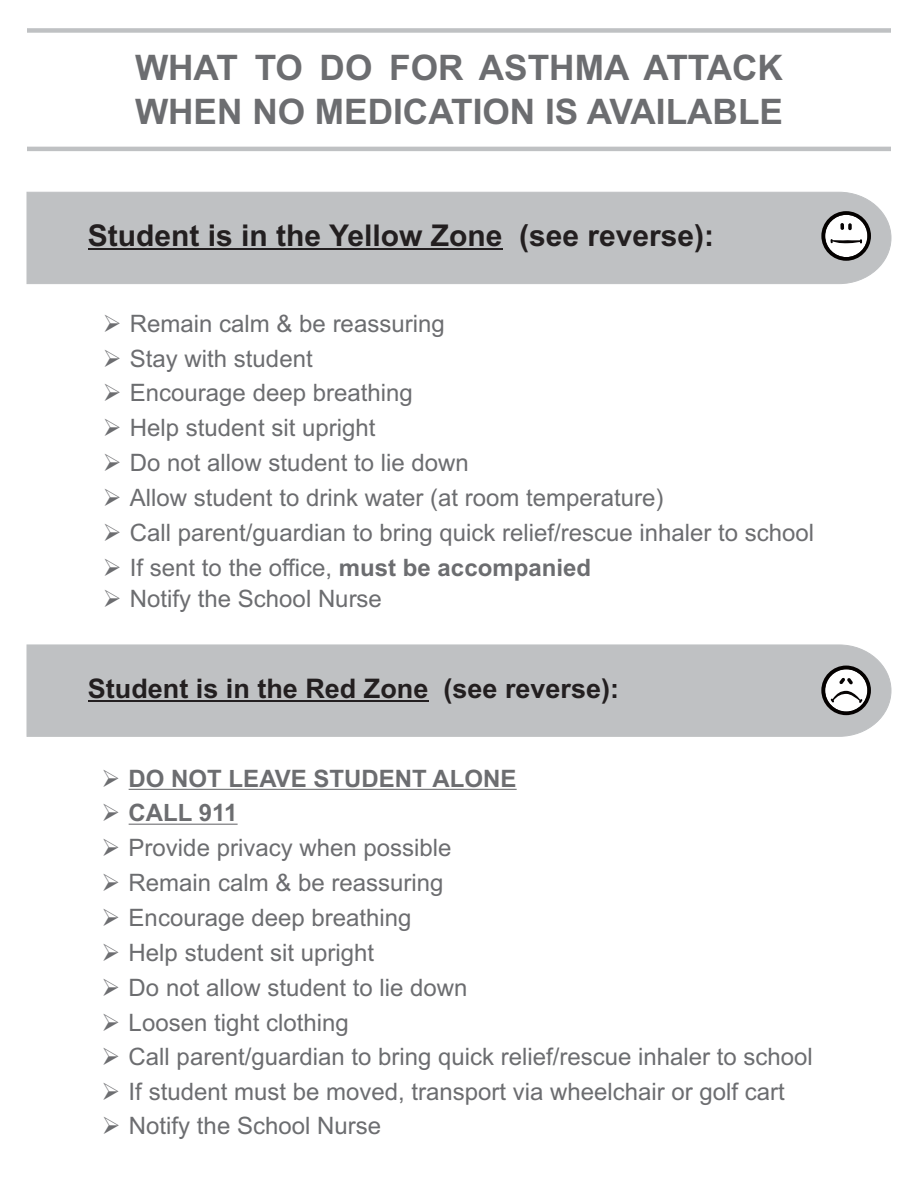
<style>
.page{position:relative;width:918px;height:1188px;background:#fff}
.page>*{position:absolute;margin:0;border:0;box-sizing:border-box;transform-origin:0 0}
.t1{font:700 35.25px/44.1px "Arial";color:#6c6d70}
.t2{font:700 30px "Arial";color:#231f20}
.t3{font:700 27px "Arial";color:#231f20}
.t4{font:24px/34.8px "Arial";color:#6c6d70}
.t5{font:700 24px/34.8px "Arial";color:#6c6d70}
.s1{font-weight:700}
</style>
<div class="page">
<hr style="left:129px;top:789px;width:388px;height:1px;background:#6c6d70">
<hr style="left:129px;top:824px;width:109px;height:1px;background:#6c6d70">
<div style="left:26px;top:191px;width:866px;height:93px;background:#bfc1c3"></div>
<div style="left:26px;top:644px;width:866px;height:93px;background:#bfc1c3"></div>
<hr style="left:88px;top:248px;width:414px;height:2px;background:#231f20">
<hr style="left:88px;top:700px;width:340px;height:1px;background:#231f20">
<hr style="left:27px;top:147px;width:864px;height:4px;background:#bfc1c3">
<div style="left:27px;top:28px;width:864px;height:5px;background:#bfc1c3"></div>
<div style="left:824px;top:214px;width:44px;height:44px;background:#fff;border-radius:50%"></div>
<svg style="left:840px;top:223px;width:12px;height:7px"></svg>
<svg style="left:831px;top:239px;width:31px;height:5px"></svg>
<div style="left:824px;top:668px;width:44px;height:45px;background:#fff;border-radius:50%"></div>
<svg style="left:839px;top:678px;width:14px;height:7px"></svg>
<svg style="left:831px;top:691px;width:31px;height:12px"></svg>
<div style="left:821px;top:211px;width:50px;height:50px;border:4px solid #040100;border-radius:50%"></div>
<div style="left:821px;top:666px;width:50px;height:49px;border:4px solid #040100;border-radius:50%"></div>
<h1 class="t1" style="left:135px;top:49px;width:650px">WHAT TO DO FOR ASTHMA ATTACK<br>WHEN NO MEDICATION IS AVAILABLE</h1>
<p class="t2" style="left:88px;top:224px;width:628px">Student is in the Yellow Zone (see reverse):</p>
<p class="t4" style="left:130px;top:308px;width:686px">Remain calm &amp; be reassuring<br>Stay with student<br>Encourage deep breathing<br>Help student sit upright<br>Do not allow student to lie down<br>Allow student to drink water (at room temperature)<br>Call parent/guardian to bring quick relief/rescue inhaler to school If sent to the office, <span class="s1">must be accompanied</span></p>
<p class="t4" style="left:130px;top:583px;width:254px">Notify the School Nurse</p>
<p class="t3" style="left:88px;top:678px;width:533px">Student is in the Red Zone (see reverse):</p>
<p class="t5" style="left:129px;top:763px;width:390px">DO NOT LEAVE STUDENT ALONE<br>CALL 911</p>
<p class="t4" style="left:129px;top:833px;width:686px">Provide privacy when possible<br>Remain calm &amp; be reassuring<br>Encourage deep breathing<br>Help student sit upright<br>Do not allow student to lie down<br>Loosen tight clothing<br>Call parent/guardian to bring quick relief/rescue inhaler to school If student must be moved, transport via wheelchair or golf cart</p>
<p class="t4" style="left:129px;top:1110px;width:254px">Notify the School Nurse</p>
</div>
